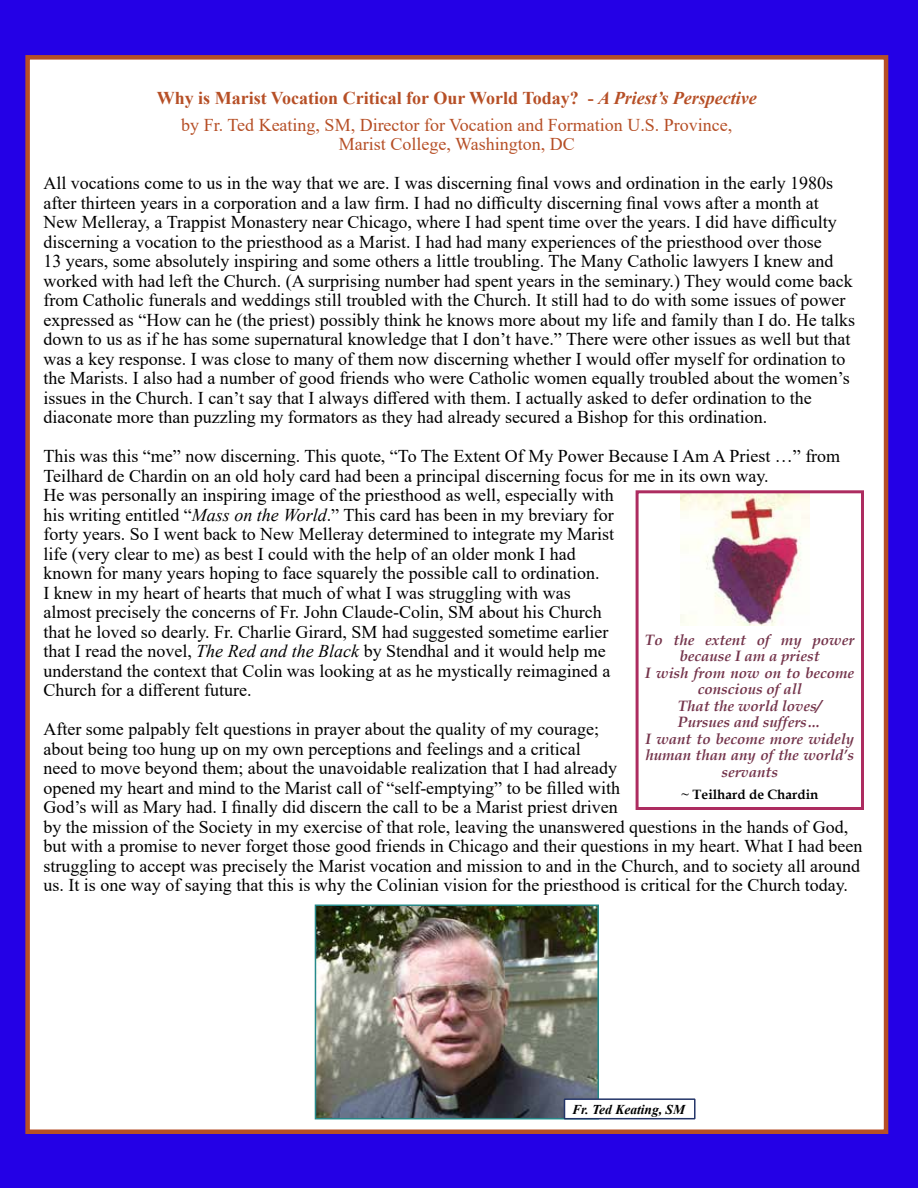
<style>
.page{position:relative;width:918px;height:1188px;background:#2400e6}
.page>*{position:absolute;margin:0;border:0;box-sizing:border-box;transform-origin:0 0}
.t1{font:18px/19.5px "Times New Roman";color:#000}
.t2{font:18px/27px "Times New Roman";color:#b64f26;text-align:center}
.t3{font:italic 700 15px/16.5px "Book Antiqua";color:#74344b;text-align:center}
.t4{font:700 13.5px "Book Antiqua";color:#000}
.t5{font:italic 700 13.5px "Times New Roman";color:#000}
.s1{font-weight:700}
.s2{font-weight:700;font-style:italic}
.s3{font-style:italic}
</style>
<div class="page">
<div style="left:25px;top:55px;width:864px;height:1079px;background:#fff"></div>
<img style="left:318px;top:907px;width:278px;height:209px">
<div style="left:315px;top:904px;width:284px;height:215px;border:2px solid #268a8a"></div>
<div style="left:565px;top:1099px;width:130px;height:20px;background:#fff"></div>
<div style="left:564px;top:1098px;width:132px;height:21px;border:2px solid #233468"></div>
<svg style="left:634px;top:489px;width:232px;height:323px;background:#f2e7ea"></svg>
<p class="t2" style="left:157px;top:84px;width:602px"><span class="s1">Why is Marist Vocation Critical for Our World Today? -</span> <span class="s2">A Priest’s Perspective </span>by Fr. Ted Keating, SM, Director for Vocation and Formation U.S. Province,</p>
<p class="t2" style="left:339px;top:130px;width:237px">Marist College, Washington, DC</p>
<p class="t1" style="left:43px;top:173px;width:813px">All vocations come to us in the way that we are. I was discerning final vows and ordination in the early 1980s after thirteen years in a corporation and a law firm. I had no difficulty discerning final vows after a month at New Melleray, a Trappist Monastery near Chicago, where I had spent time over the years. I did have difficulty discerning a vocation to the priesthood as a Marist. I had had many experiences of the priesthood over those<br>13 years, some absolutely inspiring and some others a little troubling. The Many Catholic lawyers I knew and worked with had left the Church. (A surprising number had spent years in the seminary.) They would come back from Catholic funerals and weddings still troubled with the Church. It still had to do with some issues of power expressed as “How can he (the priest) possibly think he knows more about my life and family than I do. He talks down to us as if he has some supernatural knowledge that I don’t have.” There were other issues as well but that was a key response. I was close to many of them now discerning whether I would offer myself for ordination to the Marists. I also had a number of good friends who were Catholic women equally troubled about the women’s issues in the Church. I can’t say that I always differed with them. I actually asked to defer ordination to the diaconate more than puzzling my formators as they had already secured a Bishop for this ordination.</p>
<p class="t1" style="left:43px;top:446px;width:798px">This was this “me” now discerning. This quote, “To The Extent Of My Power Because I Am A Priest …” from Teilhard de Chardin on an old holy card had been a principal discerning focus for me in its own way.<br>He was personally an inspiring image of the priesthood as well, especially with<br>his writing entitled “<span class="s3">Mass on the World</span>.” This card has been in my breviary for<br>forty years. So I went back to New Melleray determined to integrate my Marist<br>life (very clear to me) as best I could with the help of an older monk I had<br>known for many years hoping to face squarely the possible call to ordination.<br>I knew in my heart of hearts that much of what I was struggling with was<br>almost precisely the concerns of Fr. John Claude-Colin, SM about his Church<br>that he loved so dearly. Fr. Charlie Girard, SM had suggested sometime earlier<br>that I read the novel, <span class="s3">The Red and the Black</span> by Stendhal and it would help me<br>understand the context that Colin was looking at as he mystically reimagined a<br>Church for a different future.</p>
<p class="t1" style="left:43px;top:719px;width:821px">After some palpably felt questions in prayer about the quality of my courage;<br>about being too hung up on my own perceptions and feelings and a critical<br>need to move beyond them; about the unavoidable realization that I had already<br>opened my heart and mind to the Marist call of “self-emptying” to be filled with<br>God’s will as Mary had. I finally did discern the call to be a Marist priest driven<br>by the mission of the Society in my exercise of that role, leaving the unanswered questions in the hands of God, but with a promise to never forget those good friends in Chicago and their questions in my heart. What I had been struggling to accept was precisely the Marist vocation and mission to and in the Church, and to society all around us. It is one way of saying that this is why the Colinian vision for the priesthood is critical for the Church today.</p>
<p class="t3" style="left:645px;top:631px;width:210px">To the extent of my power because I am a priest<br>I wish from now on to become conscious of all<br>That the world loves/<br>Pursues and suffers…<br>I want to become more widely human than any of the world’s servants</p>
<p class="t4" style="left:681px;top:786px;width:139px">~ Teilhard de Chardin</p>
<p class="t5" style="left:572px;top:1101px;width:115px">Fr. Ted Keating, SM</p>
</div>
